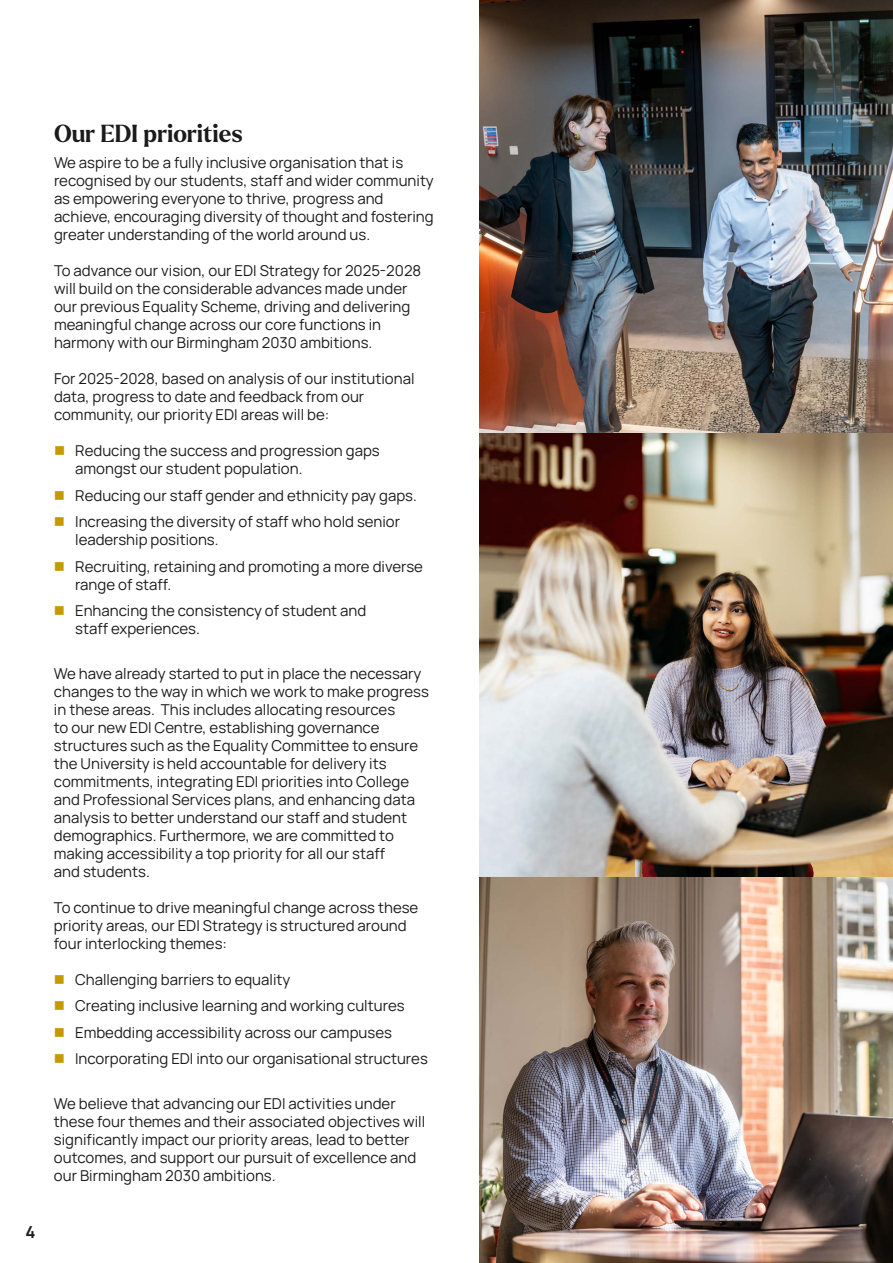
<style>
.page{position:relative;width:893px;height:1263px;background:#fff}
.page>*{position:absolute;margin:0;border:0;box-sizing:border-box;transform-origin:0 0}
.t1{font:700 24px "Larken";color:#1b1b1b}
.t2{font:700 16.5px "Manrope";color:#1d1d1b}
.t3{font:15px/18px "Manrope";color:#1b1b1b}
.s1{color:#c59a00}
</style>
<div class="page">
<img style="left:479px;top:433px;width:414px;height:444px">
<img style="left:479px;top:0;width:414px;height:433px">
<img style="left:479px;top:877px;width:414px;height:386px">
<p class="t2" style="left:26px;top:1218px;width:12px">4</p>
<h1 class="t1" style="left:54px;top:117px;width:190px">Our EDI priorities</h1>
<p class="t3" style="left:54px;top:153px;width:381px">We aspire to be a fully inclusive organisation that is recognised by our students, staff and wider community as empowering everyone to thrive, progress and achieve, encouraging diversity of thought and fostering greater understanding of the world around us.</p>
<p class="t3" style="left:54px;top:261px;width:369px">To advance our vision, our EDI Strategy for 2025-2028 will build on the considerable advances made under our previous Equality Scheme, driving and delivering meaningful change across our core functions in harmony with our Birmingham 2030 ambitions.</p>
<p class="t3" style="left:54px;top:369px;width:362px">For 2025-2028, based on analysis of our institutional data, progress to date and feedback from our community, our priority EDI areas will be:</p>
<p class="t3" style="left:75px;top:441px;width:306px;text-indent:-21px"><span class="s1">■</span> Reducing the success and progression gaps amongst our student population.</p>
<p class="t3" style="left:54px;top:485px;width:364px"><span class="s1">■</span> Reducing our staff gender and ethnicity pay gaps.</p>
<p class="t3" style="left:75px;top:512px;width:326px;text-indent:-21px"><span class="s1">■</span> Increasing the diversity of staff who hold senior leadership positions.</p>
<p class="t3" style="left:75px;top:556px;width:349px;text-indent:-21px"><span class="s1">■</span> Recruiting, retaining and promoting a more diverse range of staff.</p>
<p class="t3" style="left:75px;top:601px;width:293px;text-indent:-21px"><span class="s1">■</span> Enhancing the consistency of student and staff experiences.</p>
<p class="t3" style="left:54px;top:663px;width:376px">We have already started to put in place the necessary changes to the way in which we work to make progress in these areas. This includes allocating resources<br>to our new EDI Centre, establishing governance structures such as the Equality Committee to ensure the University is held accountable for delivery its commitments, integrating EDI priorities into College and Professional Services plans, and enhancing data analysis to better understand our staff and student demographics. Furthermore, we are committed to making accessibility a top priority for all our staff<br>and students.</p>
<p class="t3" style="left:54px;top:897px;width:366px">To continue to drive meaningful change across these priority areas, our EDI Strategy is structured around four interlocking themes:</p>
<p class="t3" style="left:54px;top:969px;width:238px"><span class="s1">■</span> Challenging barriers to equality</p>
<p class="t3" style="left:54px;top:996px;width:352px"><span class="s1">■</span> Creating inclusive learning and working cultures</p>
<p class="t3" style="left:54px;top:1022px;width:340px"><span class="s1">■</span> Embedding accessibility across our campuses</p>
<p class="t3" style="left:54px;top:1049px;width:376px"><span class="s1">■</span> Incorporating EDI into our organisational structures</p>
<p class="t3" style="left:54px;top:1093px;width:373px">We believe that advancing our EDI activities under these four themes and their associated objectives will significantly impact our priority areas, lead to better outcomes, and support our pursuit of excellence and our Birmingham 2030 ambitions.</p>
</div>
